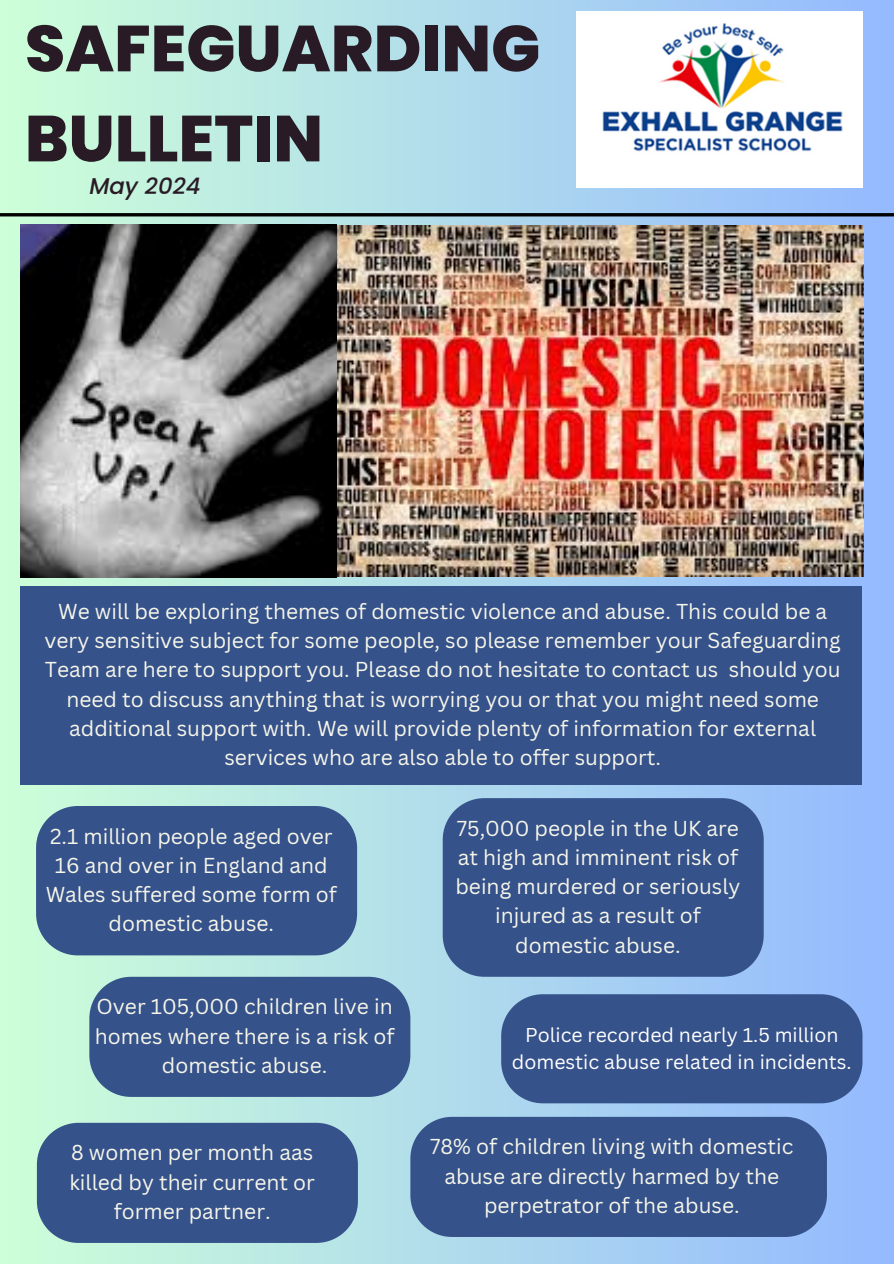
<style>
.page{position:relative;width:894px;height:1264px;background:#fff}
.page>*{position:absolute;margin:0;border:0;box-sizing:border-box;transform-origin:0 0}
.t1{font:800 64.95px/90px "Poppins";color:#291b25}
.t2{font:italic 500 22.8px "Poppins";color:#291b25}
.t3{font:21px/29.2px "Canva Sans";color:#f6f6e9;text-align:center}
.t4{font:19.5px/27px "Canva Sans";color:#fff;text-align:center}
</style>
<div class="page">
<div style="left:0;top:0;width:893px;height:1263px;background:linear-gradient(to right,#cafcd6,#91b6fa)"></div>
<hr style="left:0;top:213px;width:893px;height:3px;background:#000">
<img style="left:576px;top:11px;width:286px;height:176px">
<div style="left:20px;top:586px;width:841px;height:198px;background:#36528b"></div>
<img style="left:336px;top:226px;width:526px;height:351px">
<img style="left:20px;top:225px;width:316px;height:352px">
<div style="left:36px;top:806px;width:321px;height:149px;background:#36528b"></div>
<div style="left:442px;top:798px;width:321px;height:178px;background:#36528b"></div>
<div style="left:501px;top:994px;width:361px;height:109px;background:#36528b"></div>
<div style="left:89px;top:976px;width:321px;height:120px;background:#36528b"></div>
<div style="left:410px;top:1116px;width:416px;height:120px;background:#36528b"></div>
<div style="left:37px;top:1122px;width:321px;height:120px;background:#36528b"></div>
<p class="t1" style="left:25px;top:4px;width:516px">SAFEGUARDING<br>BULLETIN</p>
<p class="t2" style="left:89px;top:170px;width:113px">May 2024</p>
<h3 class="t3" style="left:45px;top:596px;width:797px">We will be exploring themes of domestic violence and abuse. This could be a very sensitive subject for some people, so please remember your Safeguarding Team are here to support you. Please do not hesitate to contact us should you need to discuss anything that is worrying you or that you might need some additional support with. We will provide plenty of information for external services who are also able to offer support.</h3>
<h3 class="t3" style="left:46px;top:820px;width:293px">2.1 million people aged over<br>16 and over in England and<br>Wales suffered some form of domestic abuse.</h3>
<h3 class="t3" style="left:455px;top:813px;width:286px">75,000 people in the UK are at high and imminent risk of being murdered or seriously injured as a result of domestic abuse.</h3>
<p class="t3" style="left:95px;top:991px;width:301px">Over 105,000 children live in homes where there is a risk of domestic abuse.</p>
<h3 class="t3" style="left:69px;top:1137px;width:247px">8 women per month aas killed by their current or former partner.</h3>
<h3 class="t4" style="left:511px;top:1020px;width:341px">Police recorded nearly 1.5 million domestic abuse related in incidents.</h3>
<h3 class="t3" style="left:430px;top:1131px;width:364px">78% of children living with domestic abuse are directly harmed by the perpetrator of the abuse.</h3>
</div>
